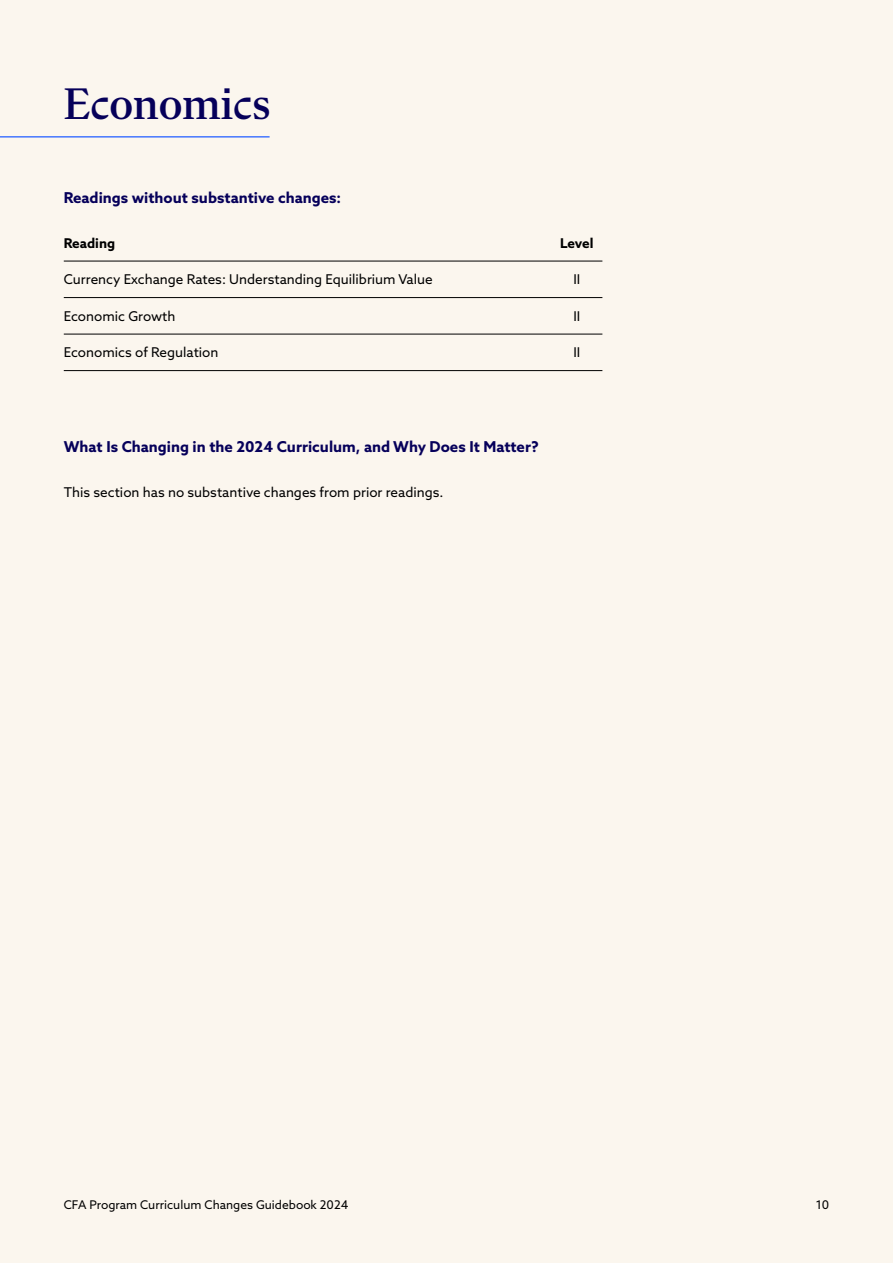
<style>
.page{position:relative;width:893px;height:1263px;background:#fbf6ee}
.page>*{position:absolute;margin:0;border:0;box-sizing:border-box;transform-origin:0 0}
.t1{font:500 45px "Flecha S";color:#06005a}
.t2{font:700 15px "Azo Sans";color:#06005a}
.t3{font:13.5px "Azo Sans";color:#000}
.t4{font:700 13.5px "Azo Sans";color:#000}
.t5{font:12px "Azo Sans";color:#000}
</style>
<div class="page">
<hr style="left:64px;top:261px;width:538px;height:1px;background:#000">
<hr style="left:64px;top:297px;width:538px;height:1px;background:#000">
<hr style="left:64px;top:334px;width:538px;height:1px;background:#000">
<hr style="left:64px;top:370px;width:538px;height:1px;background:#000">
<hr style="left:0;top:136px;width:270px;height:2px;background:#4476ff">
<h1 class="t1" style="left:64px;top:78px;width:208px">Economics</h1>
<p class="t2" style="left:64px;top:188px;width:279px">Readings without substantive changes:</p>
<p class="t4" style="left:64px;top:234px;width:53px">Reading</p>
<p class="t4" style="left:560px;top:234px;width:35px">Level</p>
<p class="t3" style="left:64px;top:271px;width:370px">Currency Exchange Rates: Understanding Equilibrium Value</p>
<p class="t3" style="left:573px;top:271px;width:8px">II</p>
<p class="t3" style="left:64px;top:307px;width:113px">Economic Growth</p>
<p class="t3" style="left:573px;top:307px;width:8px">II</p>
<p class="t3" style="left:64px;top:344px;width:156px">Economics of Regulation</p>
<p class="t3" style="left:573px;top:344px;width:8px">II</p>
<p class="t2" style="left:64px;top:437px;width:476px">What Is Changing in the 2024 Curriculum, and Why Does It Matter?</p>
<p class="t3" style="left:64px;top:483px;width:381px">This section has no substantive changes from prior readings.</p>
<p class="t5" style="left:64px;top:1196px;width:286px">CFA Program Curriculum Changes Guidebook 2024</p>
<p class="t5" style="left:816px;top:1196px;width:15px">10</p>
</div>
